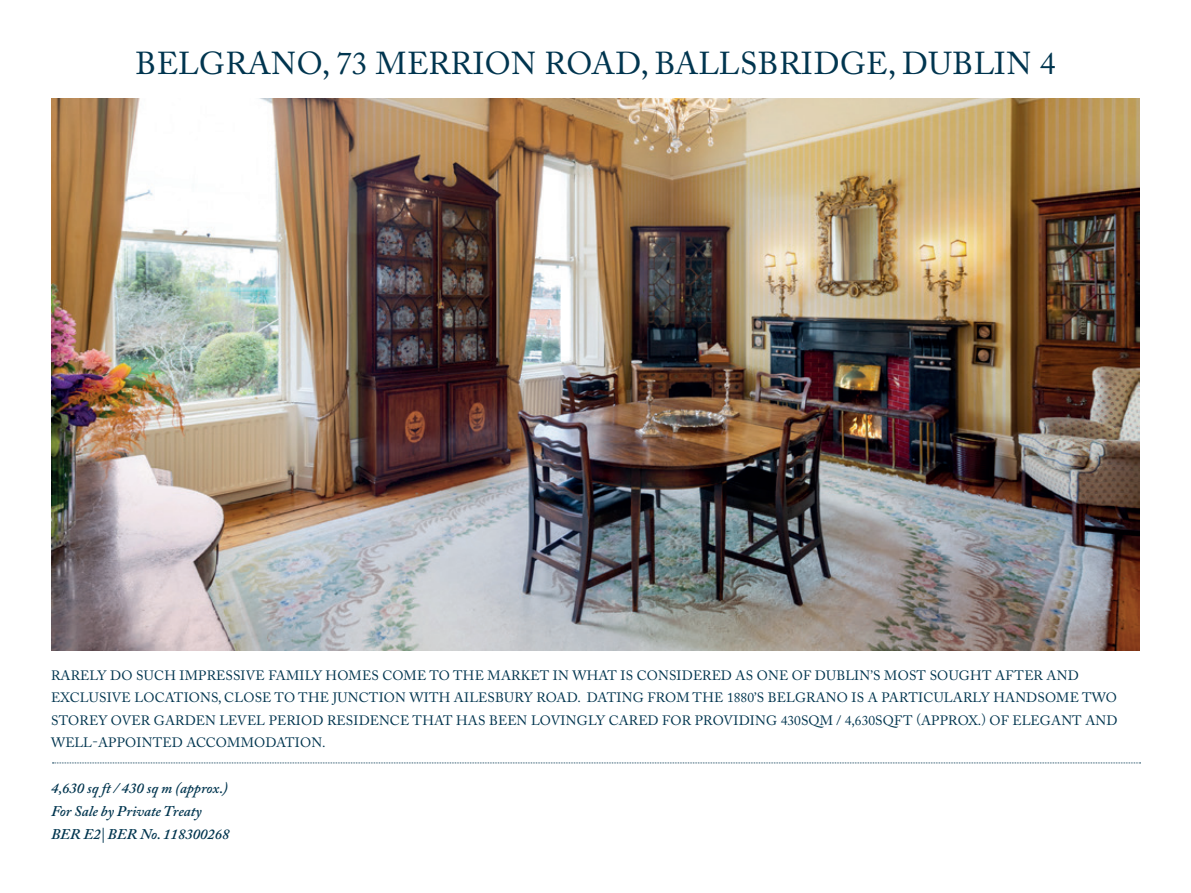
<style>
.page{position:relative;width:1191px;height:893px;background:#fff}
.page>*{position:absolute;margin:0;border:0;box-sizing:border-box;transform-origin:0 0}
.t1{font:31.5px "Adobe Caslon Pro";letter-spacing:.015em;color:#00354f}
.t2{font:italic 600 14.7px/23px "Adobe Caslon Pro";color:#00354f}
.t3{font:13.5px/22.5px "Adobe Caslon Pro";letter-spacing:.015em;color:#00354f}
</style>
<div class="page">
<svg style="left:52px;top:763px;width:1088px;height:1px"></svg>
<img style="left:51px;top:99px;width:1089px;height:552px">
<h1 class="t1" style="left:136px;top:45px;width:921px">BELGRANO, 73 MERRION ROAD, BALLSBRIDGE, DUBLIN 4</h1>
<p class="t3" style="left:51px;top:664px;width:1068px">RARELY DO SUCH IMPRESSIVE FAMILY HOMES COME TO THE MARKET IN WHAT IS CONSIDERED AS ONE OF DUBLIN’S MOST SOUGHT AFTER AND EXCLUSIVE LOCATIONS, CLOSE TO THE JUNCTION WITH AILESBURY ROAD. DATING FROM THE 1880’S BELGRANO IS A PARTICULARLY HANDSOME TWO STOREY OVER GARDEN LEVEL PERIOD RESIDENCE THAT HAS BEEN LOVINGLY CARED FOR PROVIDING 430SQM / 4,630SQFT (APPROX.) OF ELEGANT AND WELL-APPOINTED ACCOMMODATION.</p>
<p class="t2" style="left:51px;top:777px;width:180px">4,630 sq ft / 430 sq m (approx.)<br>For Sale by Private Treaty<br>BER E2| BER No. 118300268</p>
</div>
